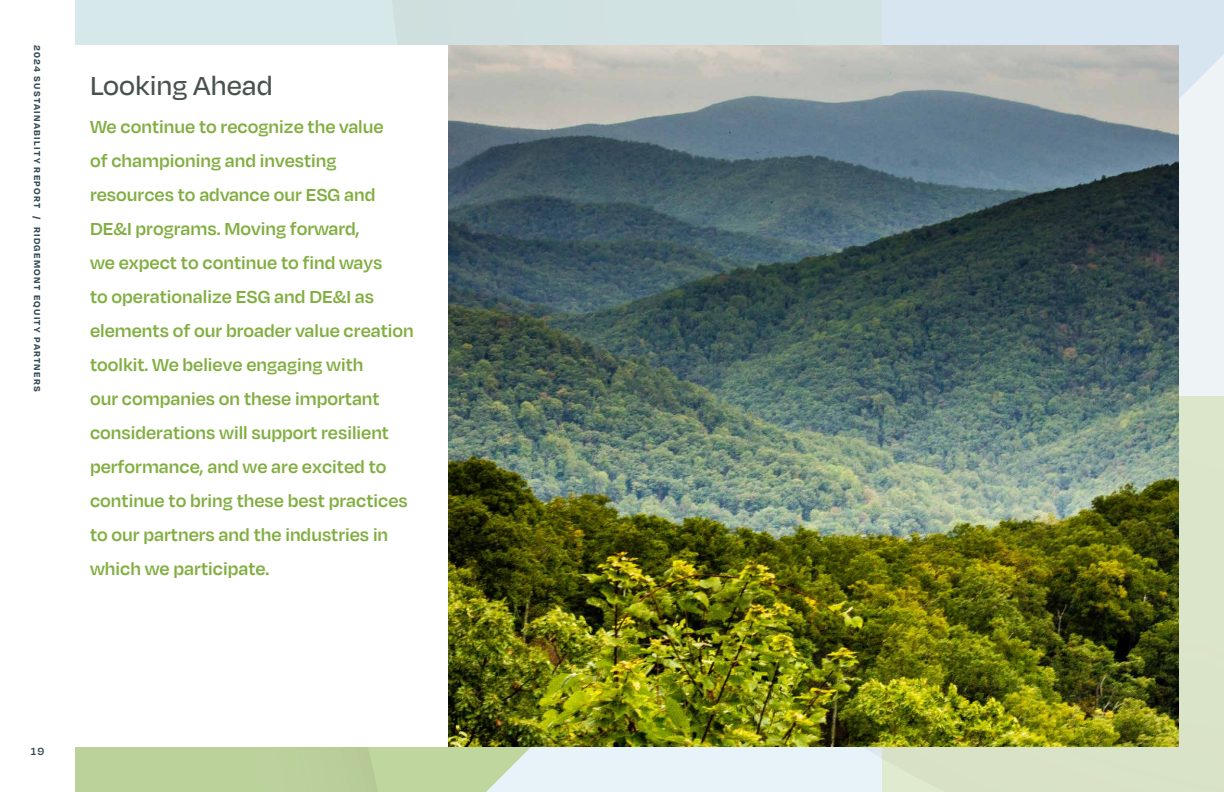
<style>
.page{position:relative;width:1224px;height:792px;background:#fff}
.page>*{position:absolute;margin:0;border:0;box-sizing:border-box;transform-origin:0 0}
.t1{font:500 30px "Degular";color:#49534e}
.t2{font:600 20px/34px "Degular";color:#81ae40}
.t3{font:600 12px "Degular";color:#344853}
.t4{font:700 10px "Degular";letter-spacing:.13em;color:#344853}
</style>
<div class="page">
<div style="left:75px;top:0;width:807px;height:396px;background:#d6e8e9"></div>
<div style="left:75px;top:747px;width:312px;height:45px;background:#bcd29b"></div>
<svg style="left:387px;top:747px;width:495px;height:45px;background:#ddeae2"></svg>
<div style="left:882px;top:396px;width:342px;height:396px;background:#dae4c8"></div>
<svg style="left:882px;top:0;width:342px;height:396px;background:#e1ebf1"></svg>
<div style="left:45px;top:45px;width:403px;height:702px;background:#fff"></div>
<img style="left:448px;top:45px;width:731px;height:702px">
<p class="t4" style="left:44px;top:45px;width:348px;rotate:90deg">2024 SUSTAINABILITY REPORT / RIDGEMONT EQUITY PARTNERS</p>
<h1 class="t1" style="left:90px;top:67px;width:184px">Looking Ahead</h1>
<p class="t2" style="left:90px;top:109px;width:325px">We continue to recognize the value<br>of championing and investing resources to advance our ESG and DE&amp;I programs. Moving forward,<br>we expect to continue to find ways<br>to operationalize ESG and DE&amp;I as elements of our broader value creation toolkit. We believe engaging with<br>our companies on these important considerations will support resilient performance, and we are excited to continue to bring these best practices to our partners and the industries in which we participate.</p>
<p class="t3" style="left:31px;top:744px;width:15px">19</p>
</div>
